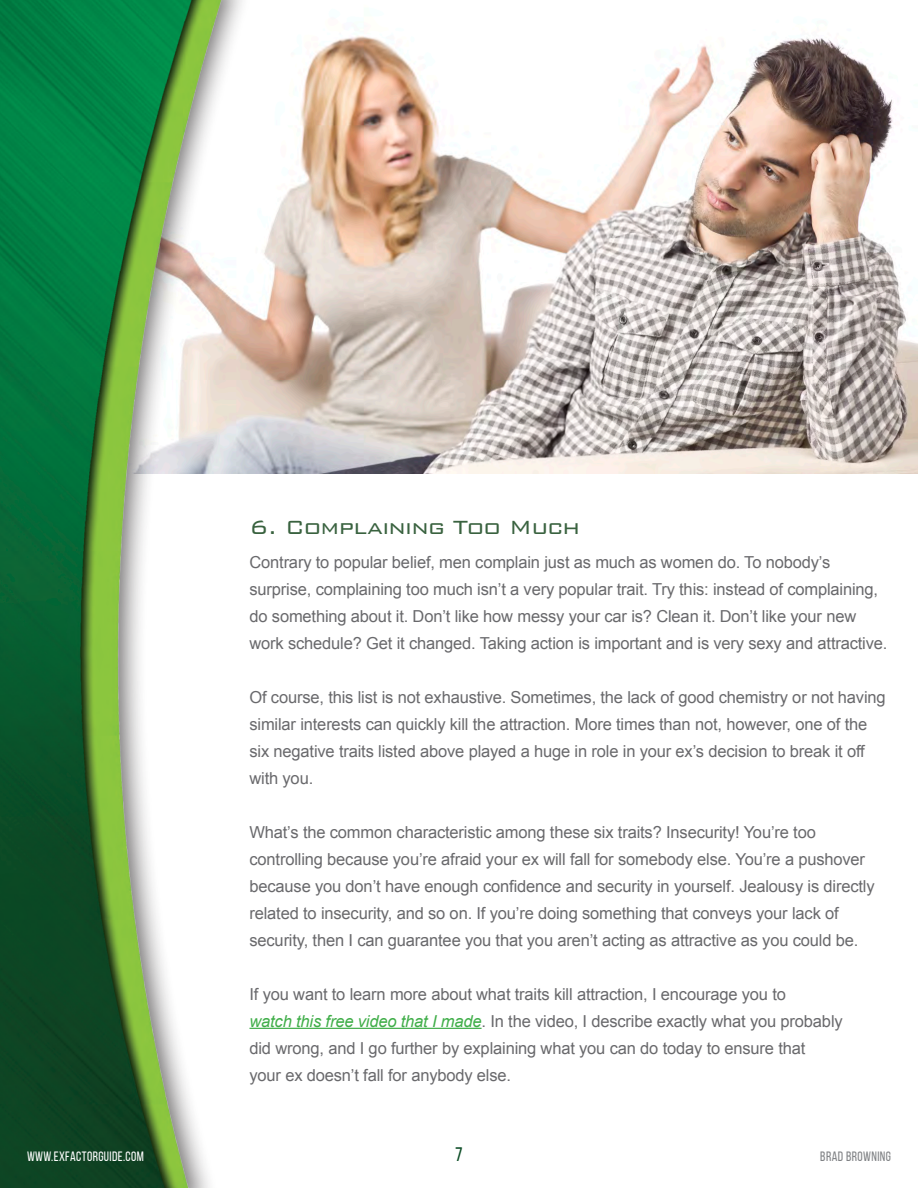
<style>
.page{position:relative;width:918px;height:1188px;background:#fff}
.page>*{position:absolute;margin:0;border:0;box-sizing:border-box;transform-origin:0 0}
.t1{font:300 25.5px "Bank Gothic BT";letter-spacing:-.03em;color:#39623f}
.t2{font:19.5px "Bebas Neue";color:#0b4c25}
.t3{font:16.5px/27px "Arial";letter-spacing:-.01em;color:#69696c}
.t4{font:13.5px "Bebas Neue";letter-spacing:.03em;color:#fff}
.t5{font:13.5px "Bebas Neue";letter-spacing:.03em;color:#808285}
.s1{font-style:italic;color:#40ae49}
</style>
<div class="page">
<img style="left:310px;top:36px;width:608px;height:437px">
<img style="left:0;top:0;width:310px;height:1188px">
<hr style="left:249px;top:1028px;width:233px;height:1px;background:#40ae49">
<p class="t4" style="left:27px;top:1151px;width:118px">WWW.EXFACTORGUIDE.COM</p>
<h1 class="t1" style="left:249px;top:514px;width:332px">6. Complaining Too Much</h1>
<p class="t3" style="left:249px;top:548px;width:639px">Contrary to popular belief, men complain just as much as women do. To nobody’s surprise, complaining too much isn’t a very popular trait. Try this: instead of complaining, do something about it. Don’t like how messy your car is? Clean it. Don’t like your new work schedule? Get it changed. Taking action is important and is very sexy and attractive.</p>
<p class="t3" style="left:249px;top:683px;width:638px">Of course, this list is not exhaustive. Sometimes, the lack of good chemistry or not having similar interests can quickly kill the attraction. More times than not, however, one of the six negative traits listed above played a huge in role in your ex’s decision to break it off with you.</p>
<p class="t3" style="left:249px;top:818px;width:627px">What’s the common characteristic among these six traits? Insecurity! You’re too controlling because you’re afraid your ex will fall for somebody else. You’re a pushover because you don’t have enough confidence and security in yourself. Jealousy is directly related to insecurity, and so on. If you’re doing something that conveys your lack of security, then I can guarantee you that you aren’t acting as attractive as you could be.</p>
<p class="t3" style="left:249px;top:980px;width:595px">If you want to learn more about what traits kill attraction, I encourage you to<br><span class="s1">watch this free video that I made</span>. In the video, I describe exactly what you probably did wrong, and I go further by explaining what you can do today to ensure that<br>your ex doesn’t fall for anybody else.</p>
<p class="t2" style="left:455px;top:1147px;width:9px">7</p>
<p class="t5" style="left:820px;top:1151px;width:72px">BRAD BROWNING</p>
</div>
